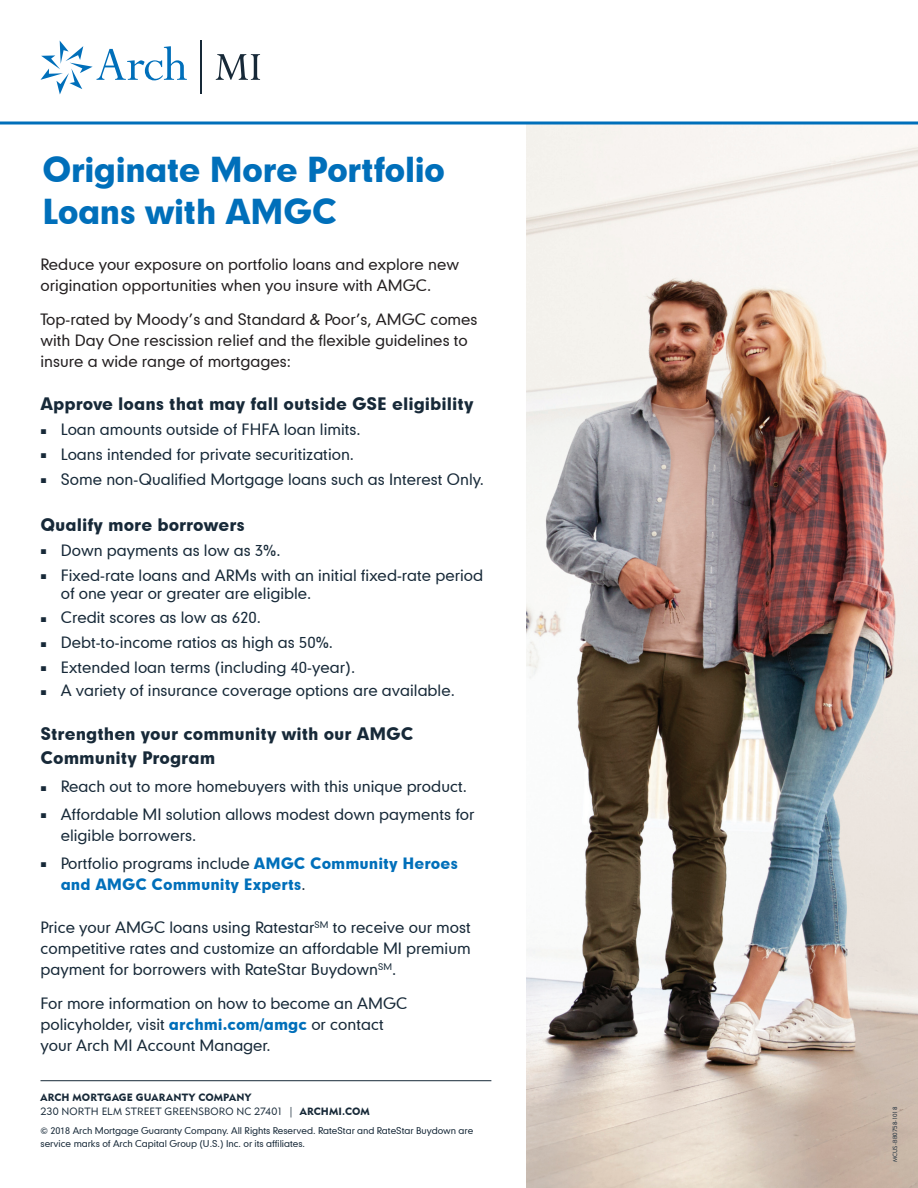
<style>
.page{position:relative;width:918px;height:1188px;background:#fff}
.page>*{position:absolute;margin:0;border:0;box-sizing:border-box;transform-origin:0 0}
.t1{font:33px/42px "Geometric 706 BT Black B";letter-spacing:-.025em;color:#006fba}
.Heder_Geo_706_Md_BT{font:16.5px/24px "Geometric 706 BT Black B";color:#172938}
.t2{font:15px/21px "Geometric 706 BT Medium B";color:#172938}
.t3{font:15px/21px "Geometric 706 BT Medium B";color:#231f20}
.t4{font:15px/21px "Geometric 706 BT Black B";color:#006fba}
.t5{font:10.5px/13.5px "Geometric 415 BT Black A";letter-spacing:.015em;color:#172938}
.t6{font:9px/12.8px "Geometric 706 BT Medium B";letter-spacing:-.005em;color:#172938}
.t7{font:6px "Geometric 415 BT Lite A";letter-spacing:.01em;color:#172938}
.t8{font:6px "Geometric 415 BT Lite A";letter-spacing:.045em;color:#172938}
.s1{font-family:"Times New Roman";font-size:10.5px}
.s2{font-family:"Times New Roman";font-size:10.5px;color:#172938}
.s3{font-family:"Geometric 706 BT Medium B";color:#172938}
.s4{font-family:"Geometric 706 BT Black B";color:#006fba}
.s5{font-family:"Geometric 415 BT Lite A"}
</style>
<div class="page">
<svg style="left:40px;top:41px;width:147px;height:54px"></svg>
<hr style="left:201px;top:40px;width:1px;height:54px;background:#172938">
<svg style="left:216px;top:54px;width:44px;height:26px"></svg>
<hr style="left:40px;top:1080px;width:451px;height:1px;background:#172938">
<img style="left:526px;top:124px;width:392px;height:1064px">
<hr style="left:0;top:122px;width:918px;height:2px;background:#006fba">
<p class="t1" style="left:42px;top:147px;width:405px">Originate More Portfolio<br>Loans with AMGC</p>
<p class="t3" style="left:40px;top:253px;width:420px">Reduce your exposure on portfolio loans and explore new origination opportunities when you insure with AMGC.</p>
<p class="t3" style="left:40px;top:309px;width:439px">Top-rated by Moody’s and Standard &amp; Poor’s, AMGC comes with Day One rescission relief and the flexible guidelines to insure a wide range of mortgages:</p>
<p class="Heder_Geo_706_Md_BT" style="left:40px;top:391px;width:435px">Approve loans that may fall outside GSE eligibility</p>
<p class="t2" style="left:40px;top:418px;width:322px"><span class="s1">■</span> Loan amounts outside of FHFA loan limits.</p>
<p class="t2" style="left:40px;top:443px;width:315px"><span class="s1">■</span> Loans intended for private securitization.</p>
<p class="t2" style="left:40px;top:468px;width:445px"><span class="s1">■</span> Some non-Qualified Mortgage loans such as Interest Only.</p>
<p class="Heder_Geo_706_Md_BT" style="left:40px;top:512px;width:206px">Qualify more borrowers</p>
<p class="t2" style="left:40px;top:539px;width:242px"><span class="s1">■</span> Down payments as low as 3%.</p>
<p class="t2" style="left:61px;top:565px;width:424px;line-height:18px;text-indent:-20px"><span class="s1">■</span> Fixed-rate loans and ARMs with an initial fixed-rate period of one year or greater are eligible.</p>
<p class="t2" style="left:40px;top:607px;width:222px"><span class="s1">■</span> Credit scores as low as 620.</p>
<p class="t2" style="left:40px;top:631px;width:294px"><span class="s1">■</span> Debt-to-income ratios as high as 50%.</p>
<p class="t2" style="left:40px;top:656px;width:316px"><span class="s1">■</span> Extended loan terms (including 40-year).</p>
<p class="t2" style="left:40px;top:679px;width:416px"><span class="s1">■</span> A variety of insurance coverage options are available.</p>
<p class="Heder_Geo_706_Md_BT" style="left:40px;top:721px;width:375px">Strengthen your community with our AMGC<br>Community Program</p>
<p class="t2" style="left:40px;top:775px;width:428px"><span class="s1">■</span> Reach out to more homebuyers with this unique product.</p>
<p class="t2" style="left:61px;top:803px;width:415px;text-indent:-20px"><span class="s1">■</span> Affordable MI solution allows modest down payments for eligible borrowers.</p>
<p class="t4" style="left:61px;top:852px;width:399px;text-indent:-20px"><span class="s2">■</span> <span class="s3">Portfolio programs include</span> AMGC Community Heroes and AMGC Community Experts<span class="s3">.</span></p>
<p class="t2" style="left:40px;top:916px;width:432px;text-align:justify">Price your AMGC loans using Ratestar<sup>SM</sup> to receive our most competitive rates and customize an affordable MI premium payment for borrowers with RateStar Buydown<sup>SM</sup>.</p>
<p class="t2" style="left:40px;top:993px;width:369px">For more information on how to become an AMGC policyholder, visit <span class="s4">archmi.com/amgc</span> or contact your Arch MI Account Manager.</p>
<p class="t5" style="left:40px;top:1091px;width:331px">ARCH MORTGAGE GUARANTY COMPANY<br><span class="s5">230 NORTH ELM STREET GREENSBORO NC 27401 |</span> ARCHMI.COM</p>
<p class="t6" style="left:40px;top:1124px;width:434px">© 2018 Arch Mortgage Guaranty Company. All Rights Reserved. RateStar and RateStar Buydown are service marks of Arch Capital Group (U.S.) Inc. or its affiliates.</p>
<p class="t8" style="left:891px;top:1153px;width:62px;rotate:-90deg">MCUS-BXXXX-XXXX</p>
<p class="t7" style="left:891px;top:1162px;width:57px;rotate:-90deg">MCUS-BB0758-1018</p>
</div>
